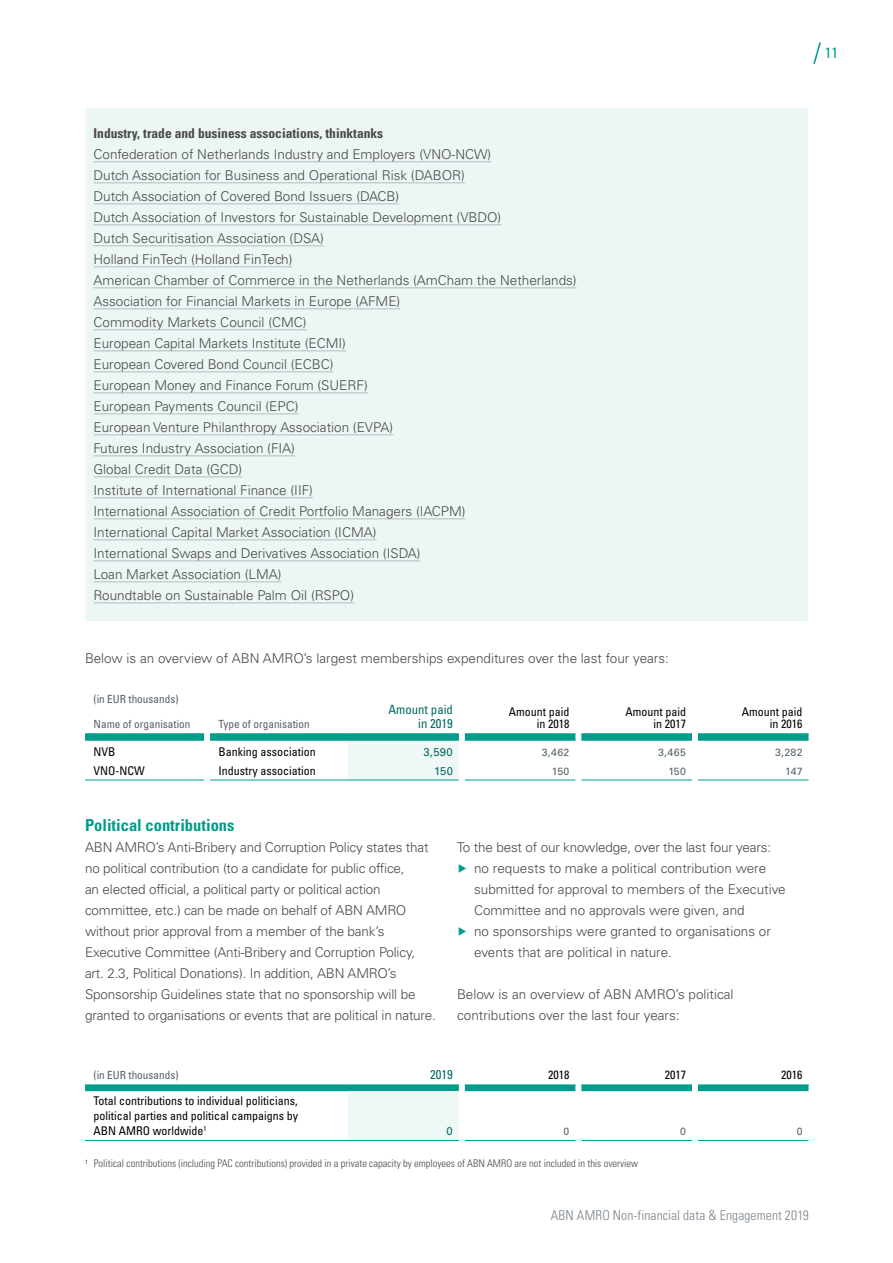
<style>
.page{position:relative;width:893px;height:1263px;background:#fff}
.page>*{position:absolute;margin:0;border:0;box-sizing:border-box;transform-origin:0 0}
.t1{font:700 condensed 16.5px "Univers LT Std";color:#009d8b}
.t2{font:condensed 15px "Univers LT Std";color:#009d8b}
.t3{font:300 13.5px/21px "Univers LT Std";color:#494948}
.t4{font:700 condensed 13.5px "Univers LT Std";color:#494948}
.t5{font:300 condensed 13.5px "Univers LT Std";letter-spacing:.01em;color:#79838c}
.t6{font:condensed 12.75px/13.5px "Univers LT Std";color:#006962;text-align:right}
.t7{font:condensed 12px/12px "Univers LT Std";color:#000;text-align:right}
.t8{font:condensed 11.25px/24.6px "Univers LT Std";color:#536168}
.t9{font:11.25px "Univers LT Std";letter-spacing:.03em;color:#006962}
.t10{font:300 condensed 10.5px "Univers LT Std";color:#494948}
.t11{font:10.5px "Univers LT Std";letter-spacing:.025em;color:#536168}
</style>
<div class="page">
<div style="left:85px;top:109px;width:723px;height:512px;background:#ecf6f4"></div>
<hr style="left:94px;top:161px;width:397px;height:1px;background:#bbc2c6">
<hr style="left:94px;top:182px;width:371px;height:1px;background:#bbc2c6">
<hr style="left:94px;top:203px;width:305px;height:1px;background:#bbc2c6">
<hr style="left:94px;top:224px;width:407px;height:1px;background:#bbc2c6">
<hr style="left:94px;top:245px;width:230px;height:1px;background:#bbc2c6">
<hr style="left:94px;top:266px;width:198px;height:1px;background:#bbc2c6">
<hr style="left:94px;top:287px;width:483px;height:1px;background:#bbc2c6">
<hr style="left:94px;top:308px;width:306px;height:1px;background:#bbc2c6">
<hr style="left:94px;top:329px;width:213px;height:1px;background:#bbc2c6">
<hr style="left:94px;top:350px;width:252px;height:1px;background:#bbc2c6">
<hr style="left:94px;top:371px;width:240px;height:1px;background:#bbc2c6">
<hr style="left:94px;top:392px;width:274px;height:1px;background:#bbc2c6">
<hr style="left:94px;top:413px;width:204px;height:1px;background:#bbc2c6">
<hr style="left:94px;top:434px;width:299px;height:1px;background:#bbc2c6">
<hr style="left:94px;top:455px;width:201px;height:1px;background:#bbc2c6">
<hr style="left:94px;top:476px;width:148px;height:1px;background:#bbc2c6">
<hr style="left:94px;top:497px;width:219px;height:1px;background:#bbc2c6">
<hr style="left:94px;top:518px;width:372px;height:1px;background:#bbc2c6">
<hr style="left:94px;top:539px;width:283px;height:1px;background:#bbc2c6">
<hr style="left:94px;top:560px;width:326px;height:1px;background:#bbc2c6">
<hr style="left:94px;top:581px;width:188px;height:1px;background:#bbc2c6">
<hr style="left:94px;top:602px;width:260px;height:1px;background:#bbc2c6">
<svg style="left:85px;top:734px;width:723px;height:46px"></svg>
<hr style="left:85px;top:733px;width:119px;height:2px;background:#009d8b">
<hr style="left:210px;top:733px;width:138px;height:2px;background:#009d8b">
<hr style="left:85px;top:739px;width:119px;height:2px;background:#009d8b">
<hr style="left:210px;top:739px;width:138px;height:2px;background:#009d8b">
<hr style="left:348px;top:739px;width:111px;height:2px;background:#009d8b">
<hr style="left:465px;top:739px;width:110px;height:2px;background:#009d8b">
<hr style="left:581px;top:739px;width:111px;height:2px;background:#009d8b">
<hr style="left:698px;top:739px;width:110px;height:2px;background:#009d8b">
<hr style="left:348px;top:733px;width:111px;height:2px;background:#009d8b">
<hr style="left:465px;top:733px;width:110px;height:2px;background:#009d8b">
<hr style="left:581px;top:733px;width:111px;height:2px;background:#009d8b">
<hr style="left:698px;top:733px;width:110px;height:2px;background:#009d8b">
<hr style="left:85px;top:779px;width:119px;height:1px;background:#009d8b">
<hr style="left:210px;top:779px;width:138px;height:1px;background:#009d8b">
<hr style="left:348px;top:779px;width:111px;height:1px;background:#009d8b">
<hr style="left:465px;top:779px;width:110px;height:1px;background:#009d8b">
<hr style="left:581px;top:779px;width:111px;height:1px;background:#009d8b">
<hr style="left:698px;top:779px;width:110px;height:1px;background:#009d8b">
<div style="left:85px;top:1085px;width:723px;height:6px;background:#009d8b"></div>
<div style="left:348px;top:1091px;width:111px;height:49px;background:#eff8f6"></div>
<hr style="left:348px;top:1084px;width:111px;height:2px;background:#009d8b">
<hr style="left:465px;top:1084px;width:110px;height:2px;background:#009d8b">
<hr style="left:581px;top:1084px;width:111px;height:2px;background:#009d8b">
<hr style="left:698px;top:1084px;width:110px;height:2px;background:#009d8b">
<hr style="left:348px;top:1140px;width:111px;height:1px;background:#009d8b">
<hr style="left:465px;top:1140px;width:110px;height:1px;background:#009d8b">
<hr style="left:581px;top:1140px;width:111px;height:1px;background:#009d8b">
<hr style="left:698px;top:1140px;width:110px;height:1px;background:#009d8b">
<hr style="left:85px;top:1084px;width:263px;height:2px;background:#009d8b">
<hr style="left:85px;top:1140px;width:263px;height:1px;background:#009d8b">
<svg style="left:813px;top:43px;width:8px;height:21px"></svg>
<p class="t2" style="left:825px;top:44px;width:15px">11</p>
<p class="t4" style="left:94px;top:125px;width:291px">Industry, trade and business associations, thinktanks</p>
<p class="t3" style="left:94px;top:144px;width:485px">Confederation of Netherlands Industry and Employers (VNO-NCW)<br>Dutch Association for Business and Operational Risk (DABOR)<br>Dutch Association of Covered Bond Issuers (DACB)<br>Dutch Association of Investors for Sustainable Development (VBDO)<br>Dutch Securitisation Association (DSA)<br>Holland FinTech (Holland FinTech)<br>American Chamber of Commerce in the Netherlands (AmCham the Netherlands)<br>Association for Financial Markets in Europe (AFME)<br>Commodity Markets Council (CMC)<br>European Capital Markets Institute (ECMI)<br>European Covered Bond Council (ECBC)<br>European Money and Finance Forum (SUERF)<br>European Payments Council (EPC)<br>European Venture Philanthropy Association (EVPA)<br>Futures Industry Association (FIA)<br>Global Credit Data (GCD)<br>Institute of International Finance (IIF)<br>International Association of Credit Portfolio Managers (IACPM)<br>International Capital Market Association (ICMA)<br>International Swaps and Derivatives Association (ISDA)<br>Loan Market Association (LMA)<br>Roundtable on Sustainable Palm Oil (RSPO)</p>
<p class="t3" style="left:85px;top:648px;width:585px">Below is an overview of ABN AMRO’s largest memberships expenditures over the last four years:</p>
<p class="t8" style="left:94px;top:686px;width:98px">(in EUR thousands)<br>Name of organisation</p>
<p class="t6" style="left:388px;top:703px;width:66px">Amount paid in 2019</p>
<p class="t7" style="left:509px;top:705px;width:62px">Amount paid in 2018</p>
<p class="t7" style="left:625px;top:705px;width:62px">Amount paid in 2017</p>
<p class="t7" style="left:742px;top:705px;width:62px">Amount paid in 2016</p>
<p class="t8" style="left:219px;top:711px;width:93px">Type of organisation</p>
<p class="t7" style="left:94px;top:745px;width:24px">NVB</p>
<p class="t7" style="left:219px;top:745px;width:99px">Banking association</p>
<p class="t9" style="left:423px;top:745px;width:31px">3,590</p>
<p class="t11" style="left:542px;top:746px;width:29px">3,462</p>
<p class="t11" style="left:658px;top:746px;width:29px">3,465</p>
<p class="t11" style="left:775px;top:746px;width:29px">3,282</p>
<p class="t7" style="left:94px;top:764px;width:53px">VNO-NCW</p>
<p class="t7" style="left:219px;top:764px;width:99px">Industry association</p>
<p class="t9" style="left:434px;top:764px;width:20px">150</p>
<p class="t11" style="left:552px;top:765px;width:19px">150</p>
<p class="t11" style="left:668px;top:765px;width:19px">150</p>
<p class="t11" style="left:785px;top:765px;width:19px">147</p>
<p class="t1" style="left:85px;top:815px;width:151px">Political contributions</p>
<p class="t3" style="left:85px;top:837px;width:352px">ABN AMRO’s Anti-Bribery and Corruption Policy states that no political contribution (to a candidate for public office,<br>an elected official, a political party or political action committee, etc.) can be made on behalf of ABN AMRO without prior approval from a member of the bank’s Executive Committee (Anti-Bribery and Corruption Policy, art. 2.3, Political Donations). In addition, ABN AMRO’s Sponsorship Guidelines state that no sponsorship will be granted to organisations or events that are political in nature.</p>
<p class="t3" style="left:474px;top:837px;width:313px;text-indent:-17px">To the best of our knowledge, over the last four years: no requests to make a political contribution were submitted for approval to members of the Executive Committee and no approvals were given, and<br>no sponsorships were granted to organisations or events that are political in nature.</p>
<p class="t3" style="left:457px;top:984px;width:278px">Below is an overview of ABN AMRO’s political contributions over the last four years:</p>
<p class="t8" style="left:94px;top:1062px;width:86px">(in EUR thousands)</p>
<p class="t6" style="left:430px;top:1067px;width:24px">2019</p>
<p class="t7" style="left:548px;top:1068px;width:23px">2018</p>
<p class="t7" style="left:665px;top:1068px;width:23px">2017</p>
<p class="t7" style="left:781px;top:1068px;width:23px">2016</p>
<p class="t7" style="left:94px;top:1093px;width:206px;line-height:15px;text-align:justify">Total contributions to individual politicians, political parties and political campaigns by ABN AMRO worldwide<sup>1</sup></p>
<p class="t9" style="left:447px;top:1124px;width:8px">0</p>
<p class="t11" style="left:564px;top:1125px;width:7px">0</p>
<p class="t11" style="left:680px;top:1125px;width:7px">0</p>
<p class="t11" style="left:797px;top:1125px;width:7px">0</p>
<p class="t10" style="left:85px;top:1157px;width:555px"><sup>1</sup> Political contributions (including PAC contributions) provided in a private capacity by employees of ABN AMRO are not included in this overview</p>
<p class="t5" style="left:551px;top:1207px;width:260px">ABN AMRO Non-financial data &amp; Engagement 2019</p>
</div>
